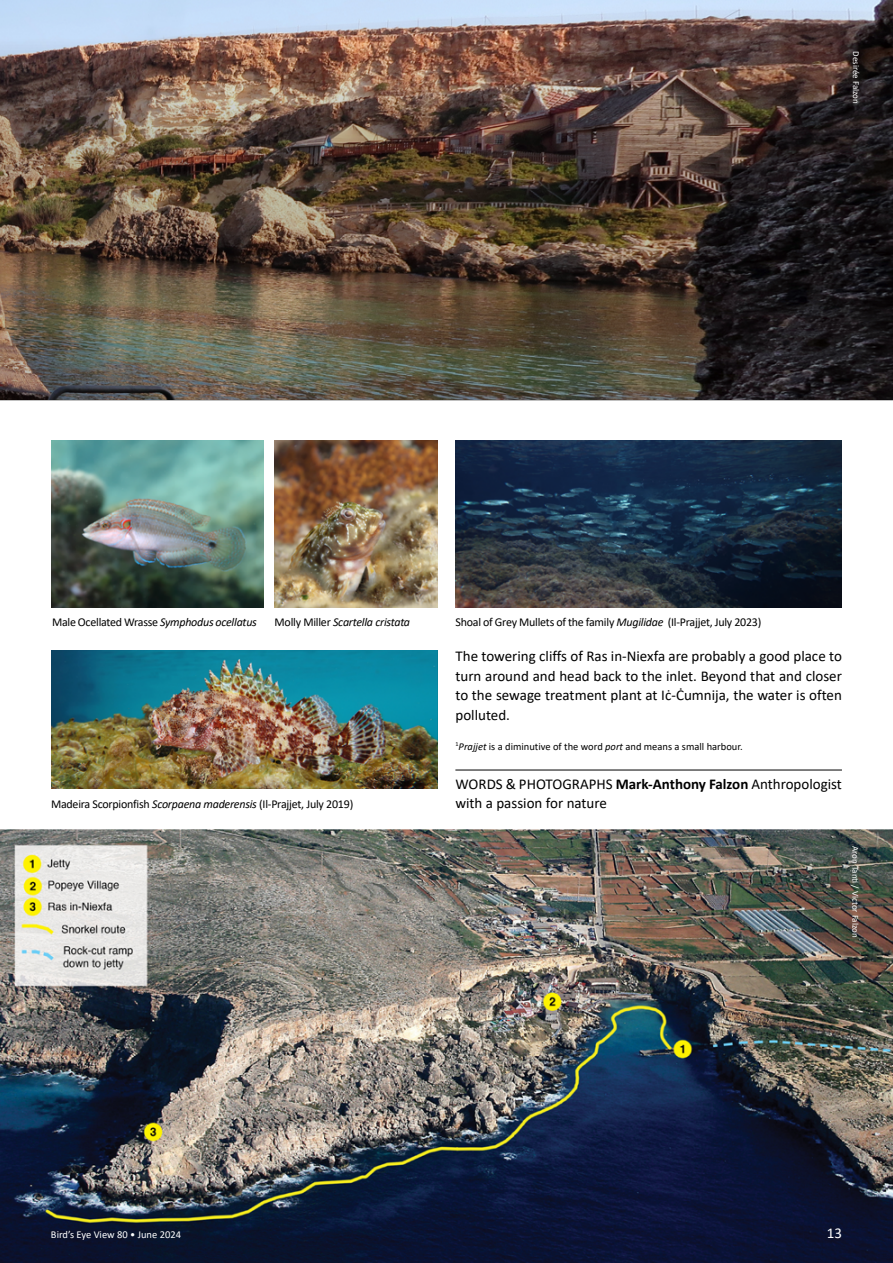
<style>
.page{position:relative;width:893px;height:1263px;background:#fff}
.page>*{position:absolute;margin:0;border:0;box-sizing:border-box;transform-origin:0 0}
.Body_text{font:15px/19.5px "Calibri";color:#000}
.t1{font:15px "Calibri";color:#fff}
.Captions{font:12px "Calibri";letter-spacing:-.02em;color:#000}
.Captions-2{font:italic 12px "Calibri";letter-spacing:-.02em;color:#000}
.Body_text-2{font:10.5px "Calibri";color:#000}
.t2{font:10.5px "Calibri";color:#fff}
.Credits{font:9px "Calibri";color:#fff}
.s1{font-style:italic}
.s2{font-style:normal}
.s3{font-weight:700}
</style>
<div class="page">
<img style="left:0;top:0;width:893px;height:19px">
<img style="left:0;top:19px;width:893px;height:381px">
<img style="left:0;top:829px;width:893px;height:434px">
<hr style="left:455px;top:770px;width:387px;height:1px;background:#000">
<img style="left:455px;top:441px;width:387px;height:167px">
<img style="left:51px;top:651px;width:386px;height:137px">
<img style="left:51px;top:441px;width:212px;height:166px">
<img style="left:275px;top:441px;width:162px;height:166px">
<p class="Credits" style="left:862px;top:51px;width:54px;rotate:90deg">Desirée Falzon</p>
<p class="Captions" style="left:52px;top:614px;width:206px">Male Ocellated Wrasse <span class="s1">Symphodus ocellatus</span></p>
<p class="Captions-2" style="left:275px;top:614px;width:137px"><span class="s2">Molly Miller</span> Scartella cristata</p>
<p class="Captions" style="left:51px;top:796px;width:304px">Madeira Scorpionfish <span class="s1">Scorpaena maderensis</span> (Il-Prajjet, July 2019)</p>
<p class="Captions" style="left:455px;top:614px;width:307px">Shoal of Grey Mullets of the family <span class="s1">Mugilidae</span> (Il-Prajjet, July 2023)</p>
<p class="Body_text" style="left:455px;top:646px;width:388px;text-align:justify">The towering cliffs of Ras in-Niexfa are probably a good place to turn around and head back to the inlet. Beyond that and closer to the sewage treatment plant at Iċ-Ċumnija, the water is often polluted.</p>
<p class="Body_text-2" style="left:455px;top:739px;width:289px"><sup>1</sup><span class="s1">Prajjet</span> is a diminutive of the word <span class="s1">port</span> and means a small harbour.</p>
<p class="Body_text" style="left:455px;top:774px;width:388px">WORDS &amp; PHOTOGRAPHS <span class="s3">Mark-Anthony Falzon</span> Anthropologist with a passion for nature</p>
<p class="Credits" style="left:862px;top:846px;width:93px;rotate:90deg">Aron Tanti / Victor Falzon</p>
<p class="t2" style="left:51px;top:1227px;width:132px">Bird’s Eye View 80 • June 2024</p>
<p class="t1" style="left:827px;top:1223px;width:17px">13</p>
</div>
